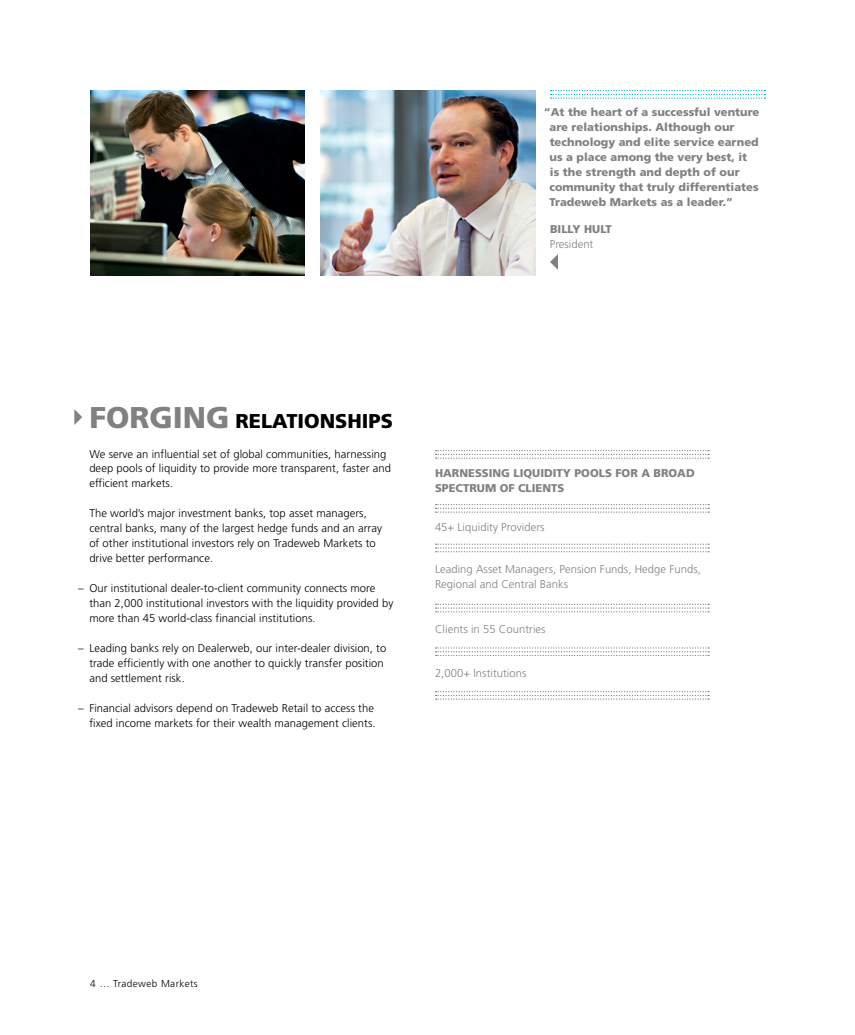
<style>
.page{position:relative;width:855px;height:1035px;background:#fff}
.page>*{position:absolute;margin:0;border:0;box-sizing:border-box;transform-origin:0 0}
.t1{font:900 30px "Frutiger LT Std";color:#828182}
.t2{font:900 20px "Frutiger LT Std";color:#000}
.t3{font:300 11.25px/15px "Frutiger LT Std";letter-spacing:.005em;color:#000}
.t4{font:900 11.25px/15px "Frutiger LT Std";color:#828182}
.t5{font:300 11.25px/15.6px "Frutiger LT Std";letter-spacing:.005em;color:#828182}
.t6{font:300 10px "Frutiger LT Std";letter-spacing:.04em;color:#000}
</style>
<div class="page">
<img style="left:90px;top:90px;width:215px;height:185px">
<img style="left:320px;top:90px;width:215px;height:185px">
<svg style="left:74px;top:409px;width:8px;height:16px"></svg>
<svg style="left:551px;top:90px;width:214px;height:9px"></svg>
<svg style="left:550px;top:254px;width:8px;height:16px"></svg>
<svg style="left:436px;top:504px;width:273px;height:9px"></svg>
<svg style="left:436px;top:450px;width:273px;height:9px"></svg>
<svg style="left:436px;top:544px;width:273px;height:8px"></svg>
<svg style="left:436px;top:604px;width:273px;height:8px"></svg>
<svg style="left:436px;top:647px;width:273px;height:9px"></svg>
<svg style="left:436px;top:691px;width:273px;height:9px"></svg>
<p class="t4" style="left:549px;top:105px;width:212px;text-indent:-5px">“At the heart of a successful venture are relationships. Although our technology and elite service earned us a place among the very best, it<br>is the strength and depth of our community that truly differentiates Tradeweb Markets as a leader.”</p>
<p class="t4" style="left:550px;top:221px;width:63px">BILLY HULT</p>
<p class="t5" style="left:550px;top:236px;width:45px">President</p>
<h1 class="t1" style="left:89px;top:399px;width:21px">forging</h1>
<h2 class="t2" style="left:236px;top:408px;width:159px">RELATIONSHIPS</h2>
<p class="t3" style="left:89px;top:446px;width:303px">We serve an influential set of global communities, harnessing deep pools of liquidity to provide more transparent, faster and efficient markets.</p>
<p class="t3" style="left:89px;top:506px;width:294px">The world’s major investment banks, top asset managers, central banks, many of the largest hedge funds and an array of other institutional investors rely on Tradeweb Markets to drive better performance.</p>
<p class="t3" style="left:89px;top:581px;width:306px;text-indent:-11px">– Our institutional dealer-to-client community connects more than 2,000 institutional investors with the liquidity provided by more than 45 world-class financial institutions.</p>
<p class="t3" style="left:89px;top:641px;width:299px;text-indent:-11px">– Leading banks rely on Dealerweb, our inter-dealer division, to trade efficiently with one another to quickly transfer position and settlement risk.</p>
<p class="t3" style="left:78px;top:701px;width:299px;text-align:right">– Financial advisors depend on Tradeweb Retail to access the fixed income markets for their wealth management clients.</p>
<p class="t4" style="left:435px;top:466px;width:261px">HARNESSING LIQUIDITY POOLS FOR A BROAD<br>SPECTRUM OF CLIENTS</p>
<p class="t5" style="left:435px;top:520px;width:111px">45+ Liquidity Providers</p>
<p class="t5" style="left:435px;top:561px;width:268px">Leading Asset Managers, Pension Funds, Hedge Funds,<br>Regional and Central Banks</p>
<p class="t5" style="left:435px;top:622px;width:112px">Clients in 55 Countries</p>
<p class="t5" style="left:435px;top:665px;width:93px">2,000+ Institutions</p>
<p class="t6" style="left:90px;top:978px;width:109px">4 … Tradeweb Markets</p>
</div>
